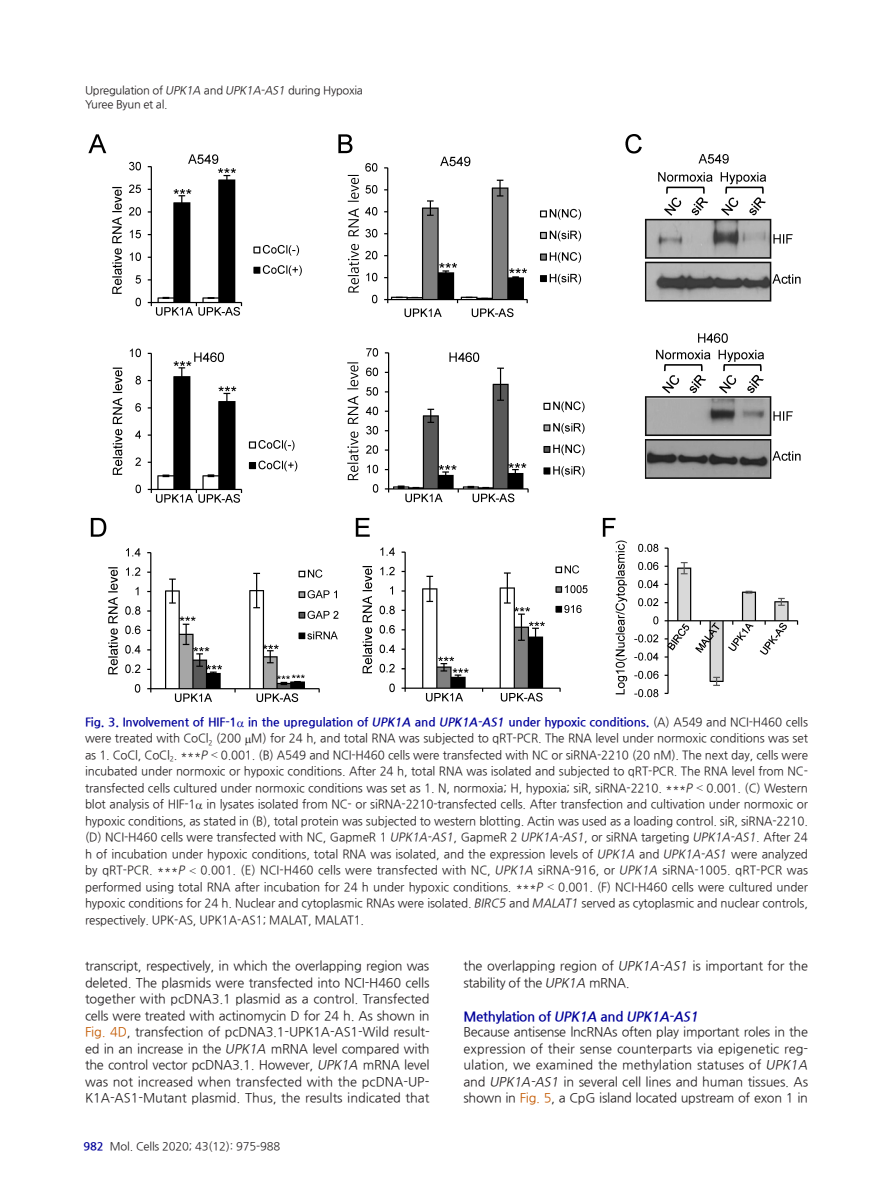
<style>
.page{position:relative;width:893px;height:1191px;background:#fff}
.page>*{position:absolute;margin:0;border:0;box-sizing:border-box;transform-origin:0 0}
.t1{font:700 13.5px "Nanum Gothic";letter-spacing:-.025em;color:#00009a}
.t2{font:12.75px/16.5px "Nanum Gothic";letter-spacing:-.01em;color:#231f20}
.t3{font:12px/16.5px "Nanum Gothic";letter-spacing:-.01em;color:#231f20;text-align:justify}
.t4{font:11.25px/13.5px "Nanum Gothic";letter-spacing:-.025em;color:#231f20}
.s1{font-style:italic}
.s2{font-weight:700;color:#00009a}
.s3{font-weight:700;font-style:italic;color:#00009a}
.s4{font-family:"Times New Roman"}
.s5{color:#c35900}
</style>
<div class="page">
<img style="left:88px;top:134px;width:713px;height:568px">
<p class="t4" style="left:85px;top:84px;width:280px">Upregulation of <span class="s1">UPK1A</span> and <span class="s1">UPK1A-AS1</span> during Hypoxia<br>Yuree Byun et al.</p>
<p class="t3" style="left:85px;top:714px;width:724px"><span class="s2">Fig. 3. Involvement of HIF-1 in the upregulation of</span> <span class="s3">UPK1A</span> <span class="s2">and</span> <span class="s3">UPK1A-AS1</span> <span class="s2">under hypoxic conditions.</span> (A) A549 and NCI-H460 cells were treated with CoCl<sub>2</sub> (200 M) for 24 h, and total RNA was subjected to qRT-PCR. The RNA level under normoxic conditions was set as 1. CoCl, CoCl<sub>2</sub>. ***<span class="s1">P</span> <span class="s4">&lt;</span> 0.001. (B) A549 and NCI-H460 cells were transfected with NC or siRNA-2210 (20 nM). The next day, cells were incubated under normoxic or hypoxic conditions. After 24 h, total RNA was isolated and subjected to qRT-PCR. The RNA level from NC&shy;transfected cells cultured under normoxic conditions was set as 1. N, normoxia; H, hypoxia; siR, siRNA-2210. ***<span class="s1">P</span> <span class="s4">&lt;</span> 0.001. (C) Western blot analysis of HIF-1 in lysates isolated from NC- or siRNA-2210-transfected cells. After transfection and cultivation under normoxic or hypoxic conditions, as stated in (B), total protein was subjected to western blotting. Actin was used as a loading control. siR, siRNA-2210. (D) NCI-H460 cells were transfected with NC, GapmeR 1 <span class="s1">UPK1A-AS1</span>, GapmeR 2 <span class="s1">UPK1A-AS1</span>, or siRNA targeting <span class="s1">UPK1A-AS1</span>. After 24 h of incubation under hypoxic conditions, total RNA was isolated, and the expression levels of <span class="s1">UPK1A</span> and <span class="s1">UPK1A-AS1</span> were analyzed by qRT-PCR. ***<span class="s1">P</span> <span class="s4">&lt;</span> 0.001. (E) NCI-H460 cells were transfected with NC, <span class="s1">UPK1A</span> siRNA-916, or <span class="s1">UPK1A</span> siRNA-1005. qRT-PCR was performed using total RNA after incubation for 24 h under hypoxic conditions. ***<span class="s1">P</span> <span class="s4">&lt;</span> 0.001. (F) NCI-H460 cells were cultured under hypoxic conditions for 24 h. Nuclear and cytoplasmic RNAs were isolated. <span class="s1">BIRC5</span> and <span class="s1">MALAT1</span> served as cytoplasmic and nuclear controls, respectively. UPK-AS, UPK1A-AS1; MALAT, MALAT1.</p>
<p class="t2" style="left:85px;top:958px;width:346px;text-align:justify">transcript, respectively, in which the overlapping region was deleted. The plasmids were transfected into NCI-H460 cells together with pcDNA3.1 plasmid as a control. Transfected cells were treated with actinomycin D for 24 h. As shown in <span class="s5">Fig. 4D</span>, transfection of pcDNA3.1-UPK1A-AS1-Wild result&shy;ed in an increase in the <span class="s1">UPK1A</span> mRNA level compared with the control vector pcDNA3.1. However, <span class="s1">UPK1A</span> mRNA level was not increased when transfected with the pcDNA-UP-K1A-AS1-Mutant plasmid. Thus, the results indicated that</p>
<p class="t2" style="left:463px;top:958px;width:346px">the overlapping region of <span class="s1">UPK1A-AS1</span> is important for the stability of the <span class="s1">UPK1A</span> mRNA.</p>
<p class="t1" style="left:463px;top:1009px;width:239px">Methylation of <span class="s1">UPK1A</span> and <span class="s1">UPK1A-AS1</span></p>
<p class="t2" style="left:463px;top:1024px;width:347px">Because antisense lncRNAs often play important roles in the expression of their sense counterparts via epigenetic reg&shy;ulation, we examined the methylation statuses of <span class="s1">UPK1A </span>and <span class="s1">UPK1A-AS1</span> in several cell lines and human tissues. As shown in <span class="s5">Fig. 5</span>, a CpG island located upstream of exon 1 in</p>
<p class="t4" style="left:83px;top:1139px;width:198px"><span class="s2">982</span> Mol. Cells 2020; 43(12): 975-988</p>
</div>
